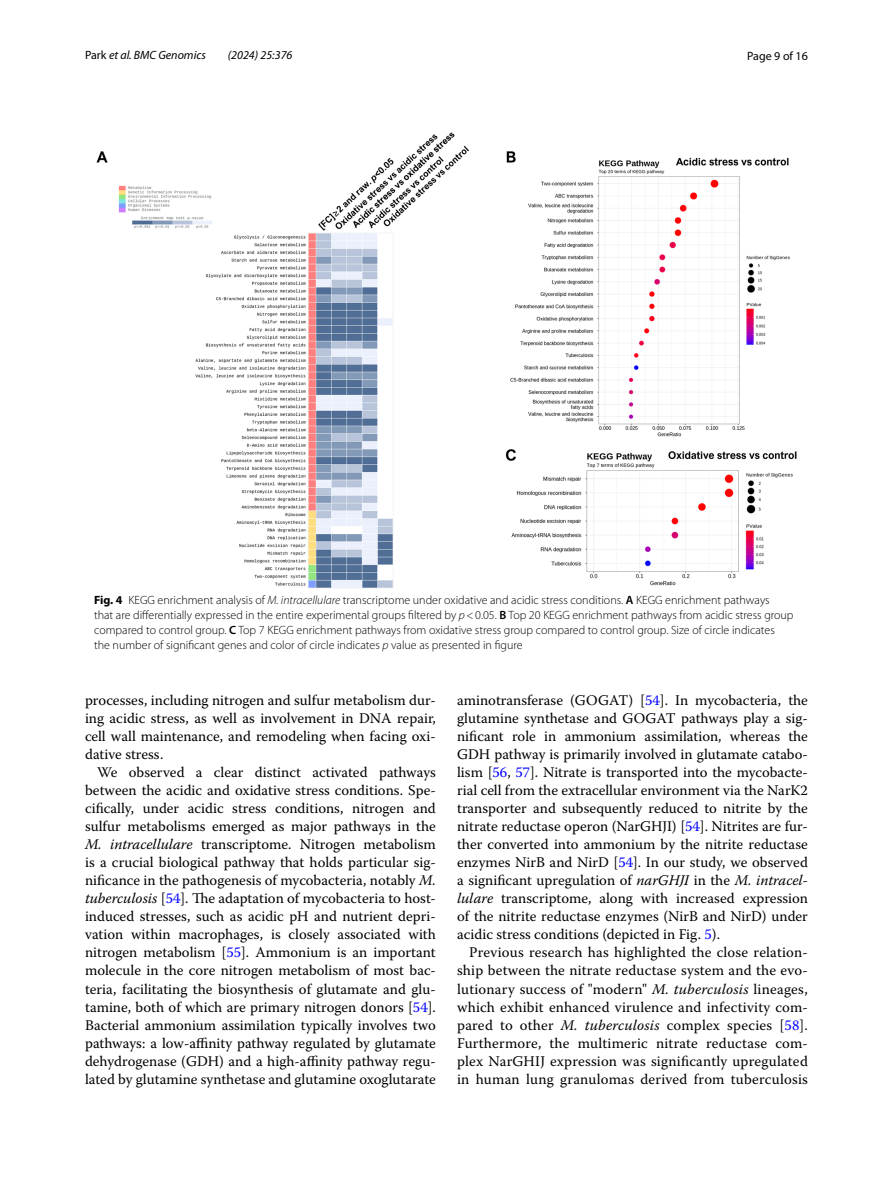
<style>
.page{position:relative;width:893px;height:1187px;background:#fff}
.page>*{position:absolute;margin:0;border:0;box-sizing:border-box;transform-origin:0 0}
.t1{font:14.7px/18px "Warnock Pro";color:#000;text-align:justify}
.t2{font:300 12px/15px "Myriad Pro";color:#000}
.t3{font:italic 12px "Myriad Pro";color:#000}
.t4{font:12px "Myriad Pro";color:#000}
.s1{font-style:normal}
.s2{font-weight:700}
.s3{font-style:italic}
.s4{font-weight:600}
.s5{color:#00f}
</style>
<div class="page">
<img style="left:96px;top:133px;width:701px;height:455px">
<p class="t3" style="left:85px;top:48px;width:122px"><span class="s1">Park</span> et al. BMC Genomics</p>
<p class="t3" style="left:228px;top:48px;width:66px">(2024) 25:376</p>
<p class="t4" style="left:747px;top:48px;width:62px">Page 9 of 16</p>
<p class="t2" style="left:94px;top:592px;width:701px"><span class="s2">Fig. 4</span> KEGG enrichment analysis of <span class="s3">M. intracellulare</span> transcriptome under oxidative and acidic stress conditions. <span class="s4">A</span> KEGG enrichment pathways<br>that are differentially expressed in the entire experimental groups filtered by <span class="s3">p</span>&lt;0.05. <span class="s4">B</span> Top 20 KEGG enrichment pathways from acidic stress group compared to control group. <span class="s4">C</span> Top 7 KEGG enrichment pathways from oxidative stress group compared to control group. Size of circle indicates the number of significant genes and color of circle indicates <span class="s3">p</span> value as presented in figure</p>
<p class="t1" style="left:85px;top:691px;width:352px">processes, including nitrogen and sulfur metabolism dur&shy;ing acidic stress, as well as involvement in DNA repair, cell wall maintenance, and remodeling when facing oxi&shy;dative stress.</p>
<p class="t1" style="left:85px;top:763px;width:352px;text-indent:12px">We observed a clear distinct activated pathways between the acidic and oxidative stress conditions. Spe&shy;cifically, under acidic stress conditions, nitrogen and sulfur metabolisms emerged as major pathways in the <span class="s3">M. intracellulare</span> transcriptome. Nitrogen metabolism is a crucial biological pathway that holds particular sig&shy;nificance in the pathogenesis of mycobacteria, notably <span class="s3">M. tuberculosis</span> [<span class="s5">54</span>]. The adaptation of mycobacteria to host&shy;induced stresses, such as acidic pH and nutrient depri&shy;vation within macrophages, is closely associated with nitrogen metabolism [<span class="s5">55</span>]. Ammonium is an important molecule in the core nitrogen metabolism of most bac&shy;teria, facilitating the biosynthesis of glutamate and glu&shy;tamine, both of which are primary nitrogen donors [<span class="s5">54</span>].<br>Bacterial ammonium assimilation typically involves two pathways: a low-affinity pathway regulated by glutamate dehydrogenase (GDH) and a high-affinity pathway regu&shy;lated by glutamine synthetase and glutamine oxoglutarate</p>
<p class="t1" style="left:457px;top:691px;width:352px">aminotransferase (GOGAT) [<span class="s5">54</span>]. In mycobacteria, the glutamine synthetase and GOGAT pathways play a sig&shy;nificant role in ammonium assimilation, whereas the GDH pathway is primarily involved in glutamate catabo&shy;lism [<span class="s5">56</span>, <span class="s5">57</span>]. Nitrate is transported into the mycobacte&shy;rial cell from the extracellular environment via the NarK2 transporter and subsequently reduced to nitrite by the nitrate reductase operon (NarGHJI) [<span class="s5">54</span>]. Nitrites are fur&shy;ther converted into ammonium by the nitrite reductase enzymes NirB and NirD [<span class="s5">54</span>]. In our study, we observed a significant upregulation of <span class="s3">narGHJI</span> in the <span class="s3">M. intracel&shy;lulare</span> transcriptome, along with increased expression of the nitrite reductase enzymes (NirB and NirD) under acidic stress conditions (depicted in Fig. <span class="s5">5</span>).</p>
<p class="t1" style="left:457px;top:943px;width:352px;text-indent:12px">Previous research has highlighted the close relation&shy;ship between the nitrate reductase system and the evo&shy;lutionary success of "modern" <span class="s3">M. tuberculosis</span> lineages, which exhibit enhanced virulence and infectivity com&shy;pared to other <span class="s3">M. tuberculosis</span> complex species [<span class="s5">58</span>].<br>Furthermore, the multimeric nitrate reductase com&shy;plex NarGHIJ expression was significantly upregulated in human lung granulomas derived from tuberculosis</p>
</div>
